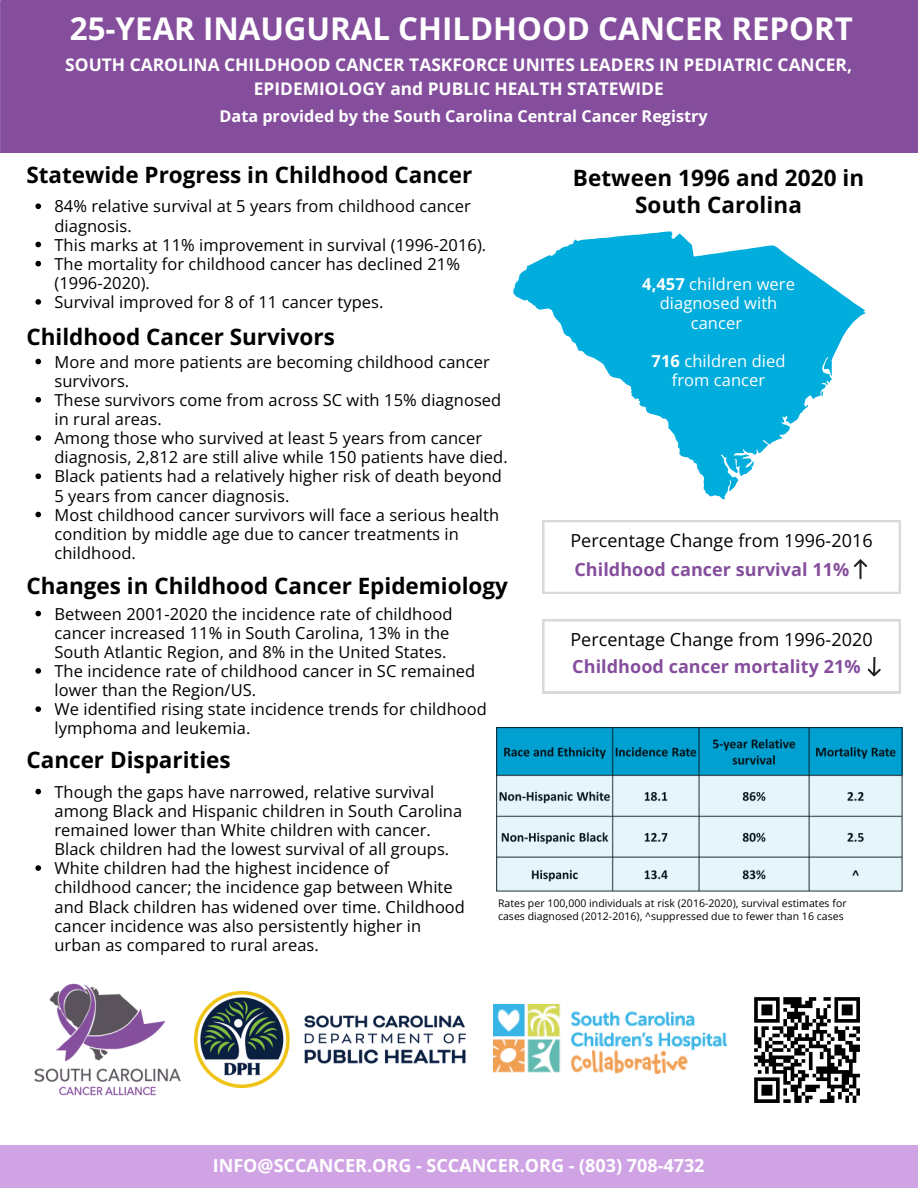
<style>
.page{position:relative;width:918px;height:1188px;background:#fff}
.page>*{position:absolute;margin:0;border:0;box-sizing:border-box;transform-origin:0 0}
.t1{font:700 31.35px "Open Sans";color:#fff}
.t2{font:700 22.5px/27px "Open Sans";color:#000;text-align:center}
.t3{font:18px "Open Sans";letter-spacing:.005em;color:#000}
.t4{font:700 18px "Open Sans";letter-spacing:.005em;color:#854e9d}
.t5{font:700 18px "Open Sans";color:#fff}
.t6{font:700 17.4px/24.3px "Open Sans";color:#fff;text-align:center}
.t7{font:16.5px/19.2px "Open Sans";letter-spacing:.005em;color:#000}
.t8{font:16.5px/19.2px "Open Sans";letter-spacing:.005em;color:#fff;text-align:center}
.t9{font:700 16.2px "Open Sans";color:#fff}
.t10{font:10.5px/12.3px "Open Sans";letter-spacing:.005em;color:#000}
.s1{font-weight:700}
</style>
<div class="page">
<div style="left:0;top:0;width:918px;height:153px;background:#854e9d"></div>
<svg style="left:513px;top:231px;width:353px;height:268px;fill:#00addc"></svg>
<svg style="left:542px;top:520px;width:359px;height:74px"></svg>
<svg style="left:542px;top:619px;width:359px;height:74px"></svg>
<svg style="left:497px;top:728px;width:406px;height:164px;background:#97ccdd"></svg>
<div style="left:0;top:1146px;width:918px;height:42px;background:#d0a4e4"></div>
<img style="left:34px;top:983px;width:161px;height:113px">
<img style="left:195px;top:992px;width:271px;height:95px">
<img style="left:494px;top:1005px;width:233px;height:69px">
<svg style="left:35px;top:203px;width:6px;height:6px"></svg>
<svg style="left:35px;top:242px;width:6px;height:5px"></svg>
<svg style="left:35px;top:261px;width:6px;height:5px"></svg>
<svg style="left:35px;top:299px;width:6px;height:6px"></svg>
<svg style="left:35px;top:359px;width:6px;height:5px"></svg>
<svg style="left:35px;top:397px;width:6px;height:6px"></svg>
<svg style="left:35px;top:435px;width:6px;height:6px"></svg>
<svg style="left:35px;top:473px;width:6px;height:6px"></svg>
<svg style="left:35px;top:512px;width:6px;height:5px"></svg>
<svg style="left:35px;top:611px;width:6px;height:5px"></svg>
<svg style="left:35px;top:668px;width:6px;height:6px"></svg>
<svg style="left:35px;top:706px;width:6px;height:6px"></svg>
<svg style="left:35px;top:789px;width:6px;height:5px"></svg>
<svg style="left:35px;top:865px;width:6px;height:6px"></svg>
<svg style="left:754px;top:997px;width:106px;height:106px"></svg>
<h2 class="t1" style="left:70px;top:6px;width:784px">25-YEAR INAUGURAL CHILDHOOD CANCER REPORT</h2>
<p class="t6" style="left:65px;top:52px;width:788px">SOUTH CAROLINA CHILDHOOD CANCER TASKFORCE UNITES LEADERS IN PEDIATRIC CANCER,<br>EPIDEMIOLOGY and PUBLIC HEALTH STATEWIDE</p>
<p class="t9" style="left:220px;top:105px;width:490px">Data provided by the South Carolina Central Cancer Registry</p>
<p class="t2" style="left:26px;top:160px;width:447px">Statewide Progress in Childhood Cancer</p>
<p class="t7" style="left:54px;top:196px;width:418px">84% relative survival at 5 years from childhood cancer diagnosis.</p>
<p class="t7" style="left:54px;top:235px;width:433px">This marks at 11% improvement in survival (1996-2016).</p>
<h5 class="t7" style="left:54px;top:254px;width:407px">The mortality for childhood cancer has declined 21% (1996-2020).</h5>
<h5 class="t7" style="left:54px;top:292px;width:331px">Survival improved for 8 of 11 cancer types.</h5>
<h2 class="t2" style="left:573px;top:164px;width:293px">Between 1996 and 2020 in<br>South Carolina</h2>
<p class="t8" style="left:642px;top:274px;width:154px"><span class="s1">4,457</span> children were diagnosed with cancer</p>
<p class="t8" style="left:652px;top:351px;width:136px"><span class="s1">716</span> children died from cancer</p>
<p class="t2" style="left:26px;top:323px;width:310px">Childhood Cancer Survivors</p>
<h2 class="t7" style="left:54px;top:352px;width:437px">More and more patients are becoming childhood cancer survivors.</h2>
<p class="t7" style="left:54px;top:390px;width:448px">These survivors come from across SC with 15% diagnosed in rural areas.</p>
<p class="t7" style="left:54px;top:428px;width:455px">Among those who survived at least 5 years from cancer diagnosis, 2,812 are still alive while 150 patients have died.</p>
<p class="t7" style="left:54px;top:466px;width:449px">Black patients had a relatively higher risk of death beyond<br>5 years from cancer diagnosis.</p>
<p class="t7" style="left:54px;top:505px;width:446px">Most childhood cancer survivors will face a serious health condition by middle age due to cancer treatments in childhood.</p>
<p class="t3" style="left:570px;top:528px;width:304px">Percentage Change from 1996-2016</p>
<p class="t4" style="left:574px;top:557px;width:276px">Childhood cancer survival 11%</p>
<p class="t2" style="left:26px;top:572px;width:483px">Changes in Childhood Cancer Epidemiology</p>
<p class="t7" style="left:54px;top:604px;width:399px">Between 2001-2020 the incidence rate of childhood cancer increased 11% in South Carolina, 13% in the<br>South Atlantic Region, and 8% in the United States.</p>
<p class="t7" style="left:54px;top:661px;width:422px">The incidence rate of childhood cancer in SC remained lower than the Region/US.</p>
<h5 class="t7" style="left:54px;top:699px;width:434px">We identified rising state incidence trends for childhood lymphoma and leukemia.</h5>
<p class="t2" style="left:26px;top:746px;width:206px">Cancer Disparities</p>
<h4 class="t7" style="left:54px;top:782px;width:409px">Though the gaps have narrowed, relative survival among Black and Hispanic children in South Carolina remained lower than White children with cancer.<br>Black children had the lowest survival of all groups.</h4>
<p class="t7" style="left:54px;top:858px;width:412px">White children had the highest incidence of childhood cancer; the incidence gap between White and Black children has widened over time. Childhood cancer incidence was also persistently higher in urban as compared to rural areas.</p>
<h5 class="t3" style="left:570px;top:627px;width:304px">Percentage Change from 1996-2020</h5>
<h1 class="t4" style="left:572px;top:654px;width:290px">Childhood cancer mortality 21%</h1>
<p class="t10" style="left:498px;top:897px;width:350px">Rates per 100,000 individuals at risk (2016-2020), survival estimates for cases diagnosed (2012-2016), ^suppressed due to fewer than 16 cases</p>
<h4 class="t5" style="left:213px;top:1153px;width:493px">INFO@SCCANCER.ORG - SCCANCER.ORG - (803) 708-4732</h4>
</div>
